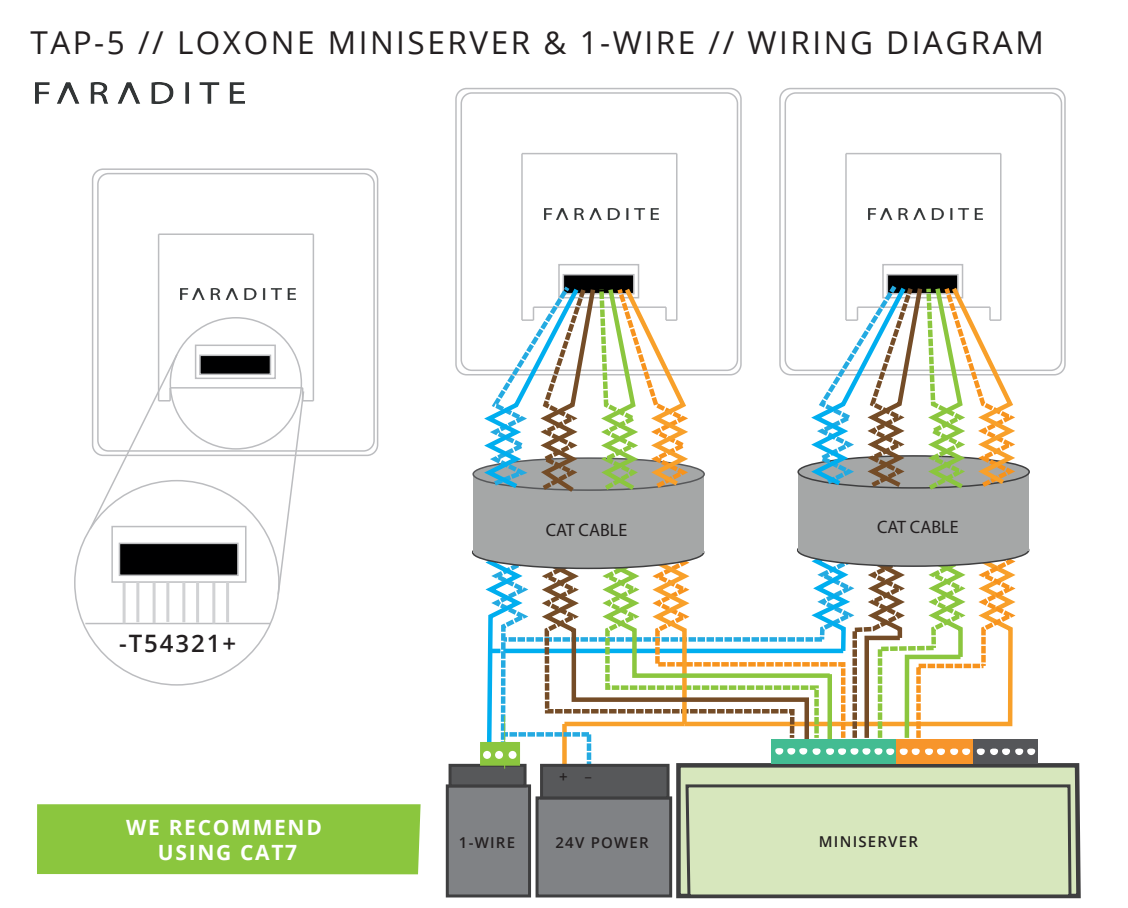
<style>
.page{position:relative;width:1128px;height:908px;background:#fff}
.page>*{position:absolute;margin:0;border:0;box-sizing:border-box;transform-origin:0 0}
.t1{font:31.5px "Open Sans";letter-spacing:.08em;color:#231f20}
.t2{font:600 24px "Open Sans";letter-spacing:.08em;color:#231f20}
.t3{font:700 21px/25.2px "Open Sans";letter-spacing:.08em;color:#fff;text-align:center}
.t4{font:18px "Myriad Pro";color:#231f20}
.t5{font:600 15px "Open Sans";letter-spacing:.08em;color:#231f20}
</style>
<div class="page">
<svg style="left:676px;top:763px;width:405px;height:136px"></svg>
<svg style="left:684px;top:782px;width:389px;height:116px"></svg>
<div style="left:455px;top:88px;width:287px;height:287px;border:2px solid #bcbdc0;border-radius:11px"></div>
<div style="left:461px;top:92px;width:277px;height:279px;border:2px solid #bcbdc0;border-radius:11px"></div>
<div style="left:563px;top:274px;width:72px;height:20px;background:#000001;border:2px solid #bcbdc0"></div>
<div style="left:779px;top:88px;width:287px;height:287px;border:2px solid #bcbdc0;border-radius:11px"></div>
<div style="left:785px;top:92px;width:277px;height:279px;border:2px solid #bcbdc0;border-radius:11px"></div>
<img style="left:868px;top:208px;width:115px;height:11px">
<div style="left:887px;top:274px;width:72px;height:20px;background:#000001;border:2px solid #bcbdc0"></div>
<div style="left:882px;top:264px;width:81px;height:34px;border:2px solid #bcbdc0"></div>
<hr style="left:845px;top:154px;width:2px;height:166px;background:#bcbdc0">
<hr style="left:846px;top:153px;width:155px;height:1px;background:#bcbdc0">
<hr style="left:1000px;top:154px;width:2px;height:166px;background:#bcbdc0">
<img style="left:544px;top:208px;width:115px;height:11px">
<div style="left:558px;top:264px;width:81px;height:34px;border:2px solid #bcbdc0"></div>
<hr style="left:521px;top:154px;width:2px;height:166px;background:#bcbdc0">
<hr style="left:522px;top:153px;width:155px;height:1px;background:#bcbdc0">
<hr style="left:676px;top:154px;width:2px;height:166px;background:#bcbdc0">
<div style="left:473px;top:474px;width:231px;height:78px;background:#a5a7a7"></div>
<div style="left:446px;top:784px;width:85px;height:113px;background:#808285;border:3px solid #3e3e3f"></div>
<div style="left:536px;top:796px;width:136px;height:101px;background:#808285;border:3px solid #3e3e3f"></div>
<div style="left:449px;top:763px;width:78px;height:24px;background:#57585a;border:3px solid #3e3e3f"></div>
<div style="left:540px;top:763px;width:130px;height:36px;background:#57585a;border:3px solid #3e3e3f"></div>
<div style="left:480px;top:741px;width:40px;height:24px;background:#8bc63e"></div>
<div style="left:974px;top:739px;width:64px;height:24px;background:#555659"></div>
<div style="left:92px;top:168px;width:286px;height:288px;border:2px solid #bcbdc0;border-radius:11px"></div>
<div style="left:97px;top:173px;width:278px;height:278px;border:2px solid #bcbdc0;border-radius:11px"></div>
<div style="left:199px;top:354px;width:72px;height:21px;background:#000001;border:2px solid #bcbdc0"></div>
<img style="left:181px;top:289px;width:114px;height:10px">
<div style="left:195px;top:344px;width:81px;height:35px;border:2px solid #bcbdc0"></div>
<hr style="left:158px;top:234px;width:1px;height:167px;background:#bcbdc0">
<hr style="left:159px;top:233px;width:154px;height:2px;background:#bcbdc0">
<hr style="left:313px;top:234px;width:1px;height:167px;background:#bcbdc0">
<hr style="left:170px;top:387px;width:133px;height:1px;background:#bcbdc0">
<svg style="left:88px;top:353px;width:91px;height:178px"></svg>
<div style="left:119px;top:542px;width:120px;height:34px;background:#000001;border:2px solid #bcbdc0"></div>
<div style="left:111px;top:525px;width:136px;height:57px;border:2px solid #bcbdc0"></div>
<svg style="left:277px;top:388px;width:36px;height:208px"></svg>
<hr style="left:85px;top:622px;width:185px;height:2px;background:#bcbdc0">
<hr style="left:212px;top:582px;width:3px;height:41px;background:#d1d2d4">
<hr style="left:226px;top:581px;width:3px;height:41px;background:#d1d2d4">
<hr style="left:182px;top:581px;width:3px;height:41px;background:#d1d2d4">
<hr style="left:196px;top:581px;width:3px;height:41px;background:#d1d2d4">
<hr style="left:153px;top:582px;width:3px;height:41px;background:#d1d2d4">
<hr style="left:166px;top:581px;width:3px;height:41px;background:#d1d2d4">
<hr style="left:123px;top:582px;width:3px;height:41px;background:#d1d2d4">
<hr style="left:136px;top:581px;width:3px;height:41px;background:#d1d2d4">
<img style="left:36px;top:83px;width:208px;height:20px">
<div style="left:37px;top:804px;width:384px;height:70px;background:#8bc63e"></div>
<svg style="left:479px;top:280px;width:556px;height:484px"></svg>
<p class="t1" style="left:30px;top:21px;width:1015px">TAP-5 // LOXONE MINISERVER &amp; 1-WIRE // WIRING DIAGRAM</p>
<p class="t2" style="left:119px;top:626px;width:118px">-T54321+</p>
<p class="t3" style="left:126px;top:814px;width:197px">WE RECOMMEND<br>USING CAT7</p>
<p class="t4" style="left:546px;top:518px;width:83px">CAT CABLE</p>
<p class="t5" style="left:559px;top:765px;width:34px">+ <sup>_</sup></p>
<p class="t5" style="left:459px;top:832px;width:58px">1-WIRE</p>
<p class="t5" style="left:556px;top:832px;width:95px">24V POWER</p>
<p class="t4" style="left:877px;top:515px;width:83px">CAT CABLE</p>
<p class="t5" style="left:819px;top:831px;width:101px">MINISERVER</p>
</div>
